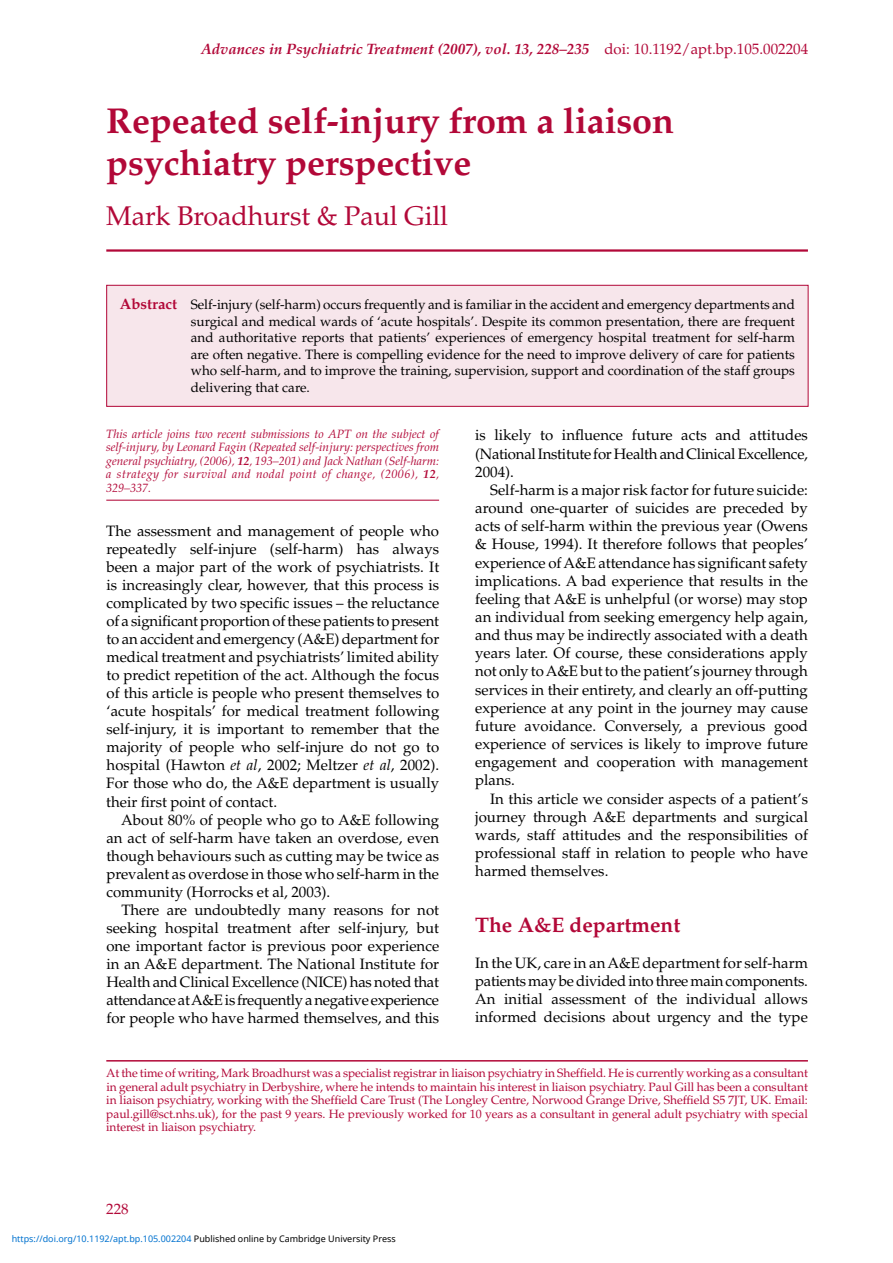
<style>
.page{position:relative;width:893px;height:1263px;background:#fff}
.page>*{position:absolute;margin:0;border:0;box-sizing:border-box;transform-origin:0 0}
.t1{font:700 36px/42px "Palatino";letter-spacing:-.005em;color:#b20838}
.t2{font:27px "Palatino";letter-spacing:-.005em;color:#b20838}
.t3{font:700 21px "Palatino";color:#b20838}
.t4{font:15px/18px "Palatino";color:#000;text-align:justify}
.t5{font:italic 700 15px "Palatino";color:#b20838}
.t6{font:15px "Palatino";color:#b20838}
.t7{font:13.5px/16.5px "Palatino";color:#000;text-align:justify}
.t8{font:12px/13.5px "Palatino";letter-spacing:-.005em;color:#b20838;text-align:justify}
.t9{font:italic 12px/13.5px "Palatino";letter-spacing:.035em;color:#b20838;text-align:justify}
.t10{font:9px "Noto Sans";color:#0172cf}
.s1{font-weight:400;font-style:normal}
.s2{font-weight:700;font-size:15px;color:#b20838}
.s3{font-weight:700}
.s4{font-style:italic}
.s5{color:#000}
</style>
<div class="page">
<hr style="left:106px;top:500px;width:333px;height:1px;background:#b20838">
<hr style="left:106px;top:249px;width:702px;height:3px;background:#b20838">
<div style="left:107px;top:285px;width:701px;height:121px;background:#f7e6eb"></div>
<div style="left:106px;top:285px;width:702px;height:122px;border:1px solid #b20838"></div>
<hr style="left:106px;top:1060px;width:702px;height:1px;background:#b20838">
<p class="t5" style="left:201px;top:40px;width:609px">Advances in Psychiatric Treatment (2007), vol. 13, 228–235 <span class="s1">doi: 10.1192/apt.bp.105.002204</span></p>
<h1 class="t1" style="left:106px;top:100px;width:569px">Repeated self-injury from a liaison psychiatry perspective</h1>
<h2 class="t2" style="left:106px;top:200px;width:343px">Mark Broadhurst &amp; Paul Gill</h2>
<p class="t7" style="left:191px;top:297px;width:606px;text-indent:-71px"><span class="s2">Abstract</span> Self-injury (self-harm) occurs frequently and is familiar in the accident and emergency departments and surgical and medical wards of ‘acute hospitals’. Despite its common presentation, there are frequent and authoritative reports that patients’ experiences of emergency hospital treatment for self-harm are often negative. There is compelling evidence for the need to improve delivery of care for patients who self-harm, and to improve the training, supervision, support and coordination of the staff groups delivering that care.</p>
<p class="t9" style="left:106px;top:427px;width:334px">This article joins two recent submissions to APT on the subject of self-injury, by Leonard Fagin (Repeated self-injury: perspectives from general psychiatry, (2006), <span class="s3">12</span>, 193–201) and Jack Nathan (Self-harm: a strategy for survival and nodal point of change, (2006), <span class="s3">12</span>, 329–337.</p>
<p class="t4" style="left:106px;top:523px;width:335px">The assessment and management of people who repeatedly self-injure (self-harm) has always been a major part of the work of psychiatrists. It is increasingly clear, however, that this process is complicated by two specific issues – the reluctance of a significant proportion of these patients to present to an accident and emergency (A&amp;E) department for medical treatment and psychiatrists’ limited ability to predict repetition of the act. Although the focus of this article is people who present themselves to ‘acute hospitals’ for medical treatment following self-injury, it is important to remember that the majority of people who self-injure do not go to hospital (Hawton <span class="s4">et al</span>, 2002; Meltzer <span class="s4">et al</span>, 2002).<br>For those who do, the A&amp;E department is usually their first point of contact.</p>
<p class="t4" style="left:106px;top:811px;width:334px;text-indent:15px">About 80% of people who go to A&amp;E following an act of self-harm have taken an overdose, even though behaviours such as cutting may be twice as prevalent as overdose in those who self-harm in the community (Horrocks et al, 2003).</p>
<p class="t4" style="left:106px;top:901px;width:334px;text-indent:15px">There are undoubtedly many reasons for not seeking hospital treatment after self-injury, but one important factor is previous poor experience in an A&amp;E department. The National Institute for Health and Clinical Excellence (NICE) has noted that attendance atA&amp;Eis frequentlyanegative experience for people who have harmed themselves, and this</p>
<p class="t4" style="left:475px;top:427px;width:334px">is likely to influence future acts and attitudes (NationalInstitute forHealthandClinicalExcellence, 2004).</p>
<p class="t4" style="left:475px;top:481px;width:334px;text-indent:15px">Self-harm is a major risk factor for future suicide: around one-quarter of suicides are preceded by acts of self-harm within the previous year (Owens &amp; House, 1994). It therefore follows that peoples’ experience ofA&amp;E attendance has significant safety implications. A bad experience that results in the feeling that A&amp;E is unhelpful (or worse) may stop an individual from seeking emergency help again, and thus may be indirectly associated with a death years later. Of course, these considerations apply not only toA&amp;E but to the patient’s journey through services in their entirety, and clearly an off-putting experience at any point in the journey may cause future avoidance. Conversely, a previous good experience of services is likely to improve future engagement and cooperation with management plans.</p>
<p class="t4" style="left:475px;top:790px;width:334px;text-indent:15px">In this article we consider aspects of a patient’s journey through A&amp;E departments and surgical wards, staff attitudes and the responsibilities of professional staff in relation to people who have harmed themselves.</p>
<h3 class="t3" style="left:475px;top:912px;width:207px">The A&amp;E department</h3>
<p class="t4" style="left:475px;top:954px;width:334px">In the UK, care in anA&amp;E department for self-harm patients maybe divided into three maincomponents.<br>An initial assessment of the individual allows informed decisions about urgency and the type</p>
<p class="t8" style="left:106px;top:1066px;width:703px">At the time of writing, Mark Broadhurst was a specialist registrar in liaison psychiatry in Sheffield. He is currently working as a consultant in general adult psychiatry in Derbyshire, where he intends to maintain his interest in liaison psychiatry. Paul Gill has been a consultant in liaison psychiatry, working with the Sheffield Care Trust (The Longley Centre, Norwood Grange Drive, Sheffield S5 7JT, UK. Email: paul.gill@sct.nhs.uk), for the past 9 years. He previously worked for 10 years as a consultant in general adult psychiatry with special interest in liaison psychiatry.</p>
<p class="t6" style="left:106px;top:1200px;width:24px">228</p>
<p class="t10" style="left:12px;top:1232px;width:386px">https://doi.org/10.1192/apt.bp.105.002204 <span class="s5">Published online by Cambridge University Press</span></p>
</div>
